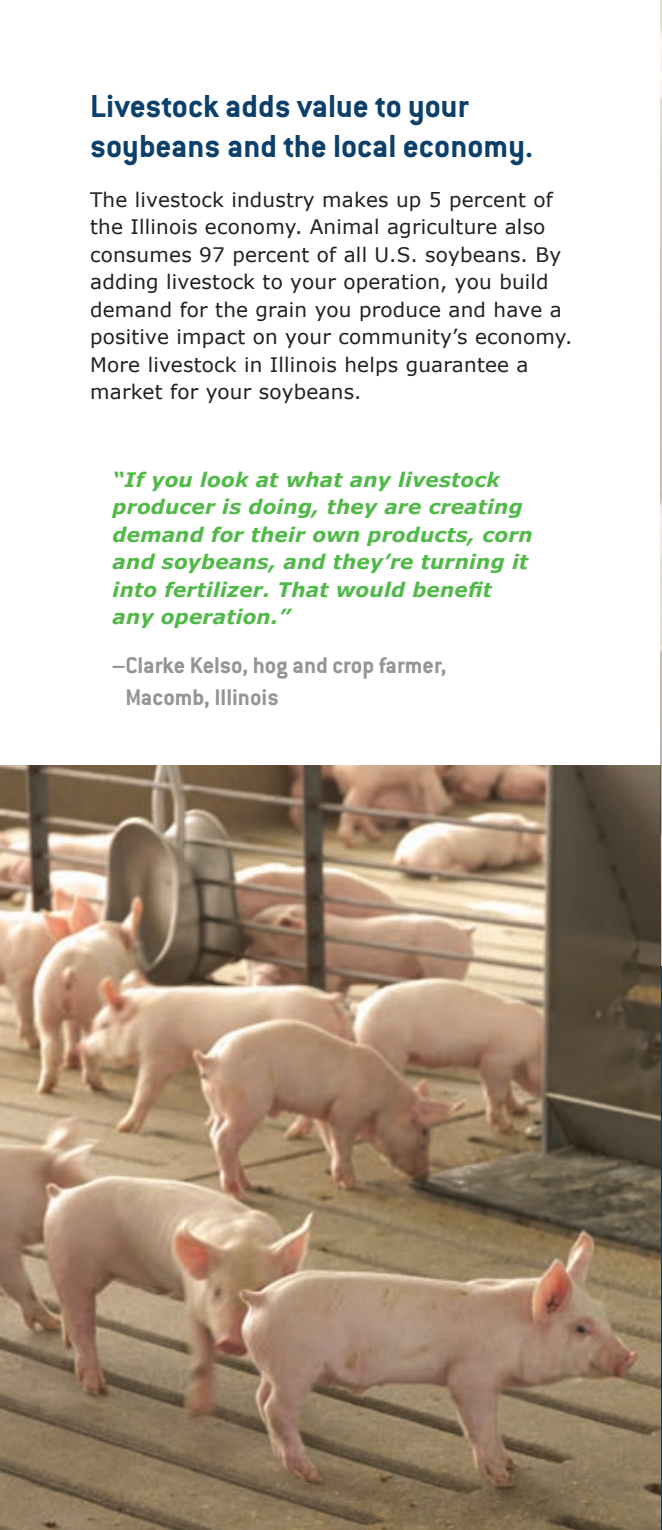
<style>
.page{position:relative;width:662px;height:1530px;background:#fff}
.page>*{position:absolute;margin:0;border:0;box-sizing:border-box;transform-origin:0 0}
.t1{font:700 35px/40px "Conduit ITC";color:#0c3f6a}
.t2{font:700 25px/32.5px "Conduit ITC";color:#939598}
.body{font:20px/27.5px "Verdana";letter-spacing:.01em;color:#231f20}
.body-2{font:italic 700 20px/27.5px "Verdana";letter-spacing:.01em;color:#51b948}
</style>
<div class="page">
<img style="left:0;top:765px;width:660px;height:765px">
<hr style="left:660px;top:966px;width:1px;height:564px;background:#0c3f6a">
<img style="left:660px;top:0;width:1px;height:966px">
<p class="t1" style="left:90px;top:85px;width:444px">Livestock adds value to your soybeans and the local economy.</p>
<p class="body" style="left:90px;top:185px;width:483px">The livestock industry makes up 5 percent of the Illinois economy. Animal agriculture also consumes 97 percent of all U.S. soybeans. By adding livestock to your operation, you build demand for the grain you produce and have a positive impact on your community’s economy.<br>More livestock in Illinois helps guarantee a market for your soybeans.</p>
<p class="body-2" style="left:112px;top:465px;width:421px">“If you look at what any livestock producer is doing, they are creating demand for their own products, corn and soybeans, and they’re turning it into fertilizer. That would benefit any operation.”</p>
<p class="t2" style="left:125px;top:648px;width:322px;text-indent:-13px">–Clarke Kelso, hog and crop farmer,<br>Macomb, Illinois</p>
</div>
